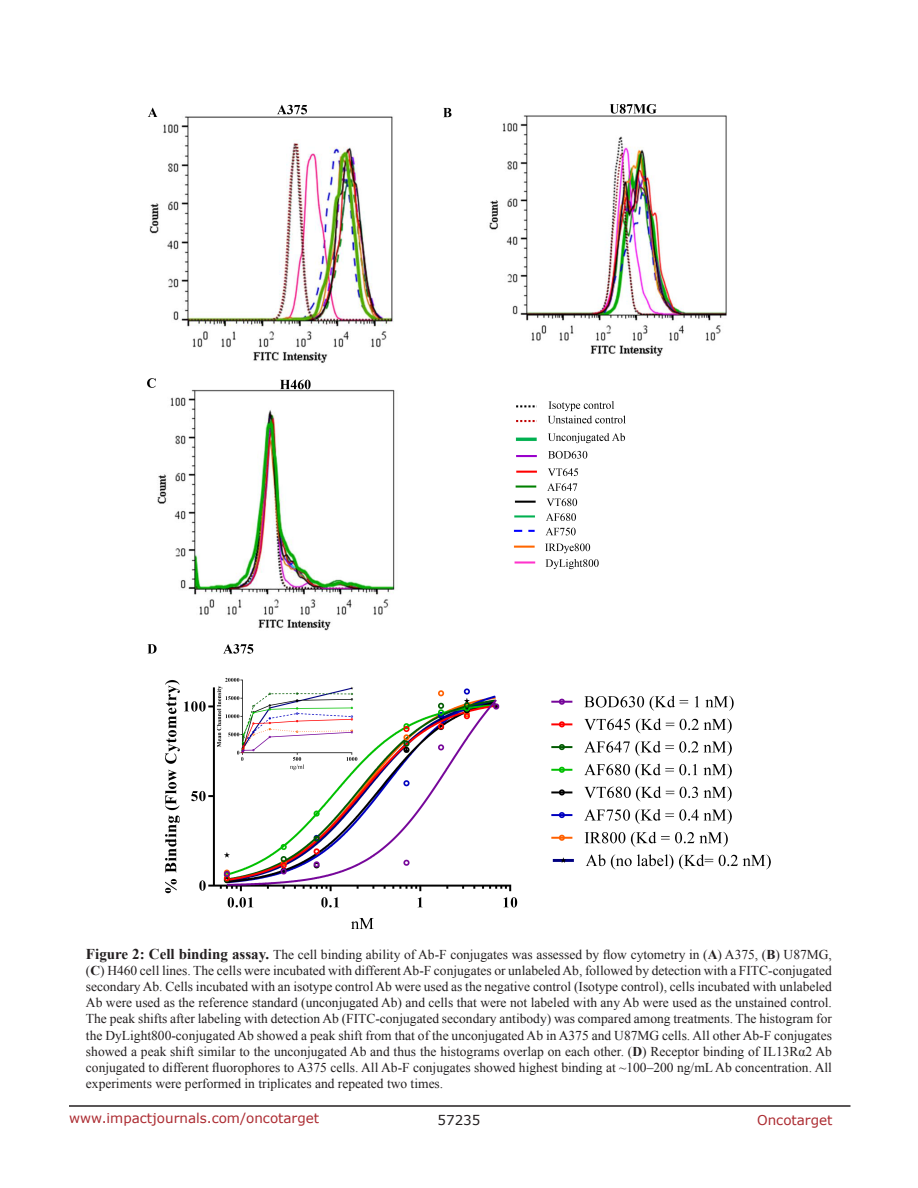
<style>
.page{position:relative;width:918px;height:1188px;background:#fff}
.page>*{position:absolute;margin:0;border:0;box-sizing:border-box;transform-origin:0 0}
.FigureText{font:13.5px/16.2px "Times New Roman";color:#231f20;text-align:justify}
.t1{font:13.5px "Verdana";color:#ac2b31}
.t2{font:13.5px "Verdana";color:#231f20}
.s1{font-weight:700;font-size:15px}
.s2{font-weight:700}
</style>
<div class="page">
<hr style="left:69px;top:1105px;width:781px;height:2px;background:#231f20">
<img style="left:148px;top:104px;width:622px;height:824px">
<p class="FigureText" style="left:86px;top:946px;width:748px"><span class="s1">Figure 2: Cell binding assay.</span> The cell binding ability of Ab-F conjugates was assessed by flow cytometry in (<span class="s2">A</span>) A375, (<span class="s2">B</span>) U87MG, (<span class="s2">C</span>) H460 cell lines. The cells were incubated with different Ab-F conjugates or unlabeled Ab, followed by detection with a FITC-conjugated secondary Ab. Cells incubated with an isotype control Ab were used as the negative control (Isotype control), cells incubated with unlabeled Ab were used as the reference standard (unconjugated Ab) and cells that were not labeled with any Ab were used as the unstained control.<br>The peak shifts after labeling with detection Ab (FITC-conjugated secondary antibody) was compared among treatments. The histogram for the DyLight800-conjugated Ab showed a peak shift from that of the unconjugated Ab in A375 and U87MG cells. All other Ab-F conjugates showed a peak shift similar to the unconjugated Ab and thus the histograms overlap on each other. (<span class="s2">D</span>) Receptor binding of IL13Rα2 Ab conjugated to different fluorophores to A375 cells. All Ab-F conjugates showed highest binding at ~100–200 ng/mL Ab concentration. All experiments were performed in triplicates and repeated two times.</p>
<p class="t1" style="left:69px;top:1109px;width:252px">www.impactjournals.com/oncotarget</p>
<p class="t2" style="left:438px;top:1111px;width:44px">57235</p>
<p class="t1" style="left:757px;top:1111px;width:77px">Oncotarget</p>
</div>
